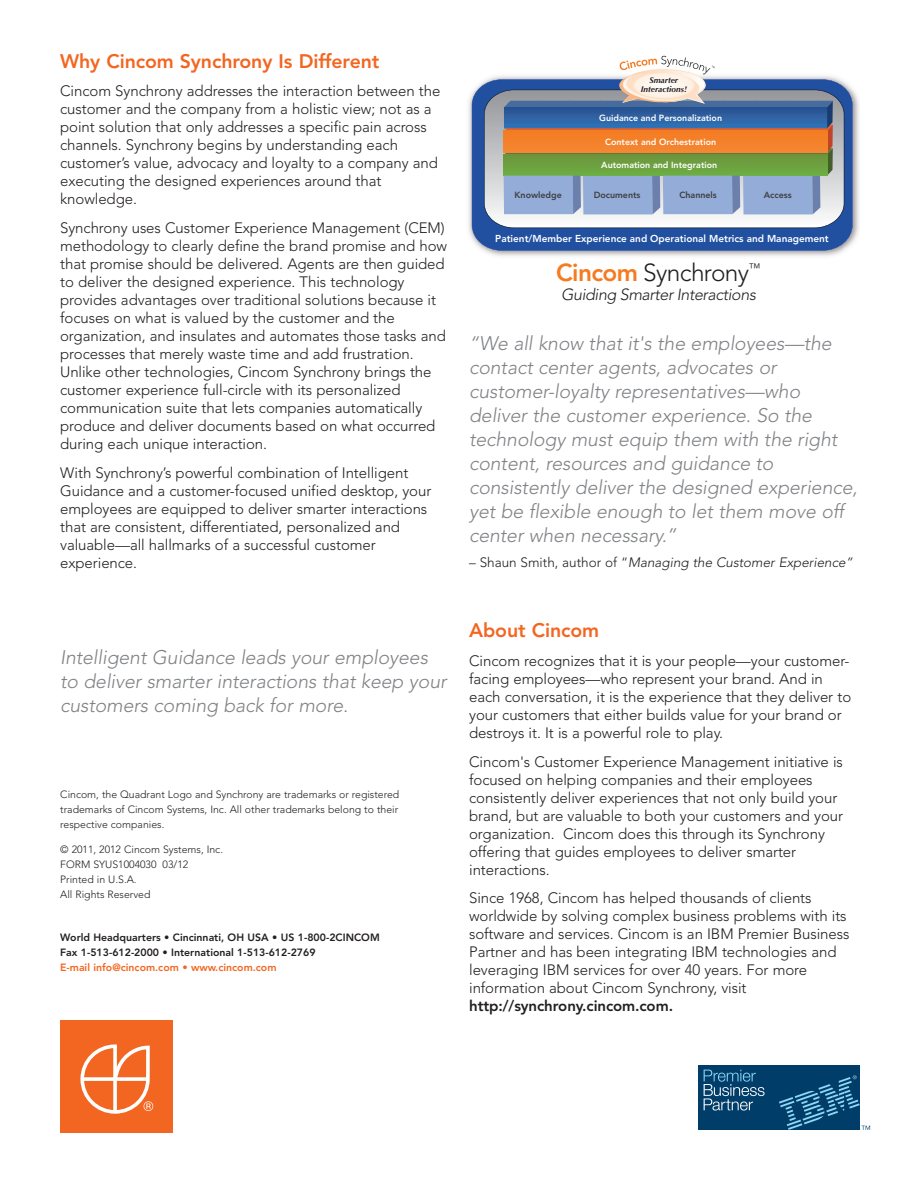
<style>
.page{position:relative;width:918px;height:1188px;background:#fff}
.page>*{position:absolute;margin:0;border:0;box-sizing:border-box;transform-origin:0 0}
.t1{font:300 24.45px "Avenir LT";letter-spacing:-.025em;color:#231f20}
.t2{font:italic 300 19.5px/24px "Avenir LT";letter-spacing:-.005em;color:#808285}
.t3{font:800 19.5px "Avenir LT";letter-spacing:-.005em;color:#f36621}
.t4{font:italic 300 16.05px "Avenir LT";letter-spacing:-.025em;color:#231f20}
.t5{font:300 15px/18px "Avenir LT";letter-spacing:-.005em;color:#231f20}
.t6{font:800 15px "Avenir LT";letter-spacing:-.005em;color:#231f20}
.t7{font:italic 300 13.5px "Avenir LT";color:#231f20}
.t8{font:300 10.5px/15px "Avenir LT";color:#231f20;text-align:justify}
.t9{font:800 10.5px/15px "Avenir LT";color:#231f20}
.t10{font:800 10.5px "Avenir LT";color:#f36621}
.t11{font:800 10.05px "Avenir LT";color:#fff}
.t12{font:800 8.85px "Avenir LT";color:#fff}
.t13{font:800 8.85px "Avenir LT";color:#3e3e3f}
.t14{font:italic 700 8.4px/9.4px "Optima";color:#231f20;text-align:center}
.s1{font-weight:800;color:#f47b21}
.s2{font-style:normal}
</style>
<div class="page">
<div style="left:60px;top:1020px;width:113px;height:112px;background:#f36621"></div>
<svg style="left:80px;top:1044px;width:73px;height:70px"></svg>
<svg style="left:82px;top:1077px;width:66px;height:4px"></svg>
<svg style="left:113px;top:1046px;width:4px;height:66px"></svg>
<img style="left:468px;top:94px;width:4px;height:144px">
<img style="left:853px;top:91px;width:6px;height:151px">
<svg style="left:472px;top:79px;width:381px;height:172px;fill:#2150a1"></svg>
<svg style="left:484px;top:90px;width:360px;height:138px"></svg>
<svg style="left:504px;top:56px;width:329px;height:158px"></svg>
<div style="left:698px;top:1065px;width:162px;height:65px;background:#003e69"></div>
<svg style="left:704px;top:1070px;width:61px;height:41px"></svg>
<svg style="left:779px;top:1075px;width:91px;height:55px"></svg>
<h2 class="t3" style="left:60px;top:53px;width:321px">Why Cincom Synchrony Is Different</h2>
<p class="t5" style="left:60px;top:83px;width:382px">Cincom Synchrony addresses the interaction between the customer and the company from a holistic view; not as a point solution that only addresses a specific pain across channels. Synchrony begins by understanding each customer’s value, advocacy and loyalty to a company and executing the designed experiences around that knowledge.</p>
<p class="t5" style="left:60px;top:220px;width:388px">Synchrony uses Customer Experience Management (CEM) methodology to clearly define the brand promise and how that promise should be delivered. Agents are then guided to deliver the designed experience. This technology provides advantages over traditional solutions because it focuses on what is valued by the customer and the organization, and insulates and automates those tasks and processes that merely waste time and add frustration.<br>Unlike other technologies, Cincom Synchrony brings the customer experience full-circle with its personalized communication suite that lets companies automatically produce and deliver documents based on what occurred during each unique interaction.</p>
<p class="t5" style="left:60px;top:465px;width:373px">With Synchrony’s powerful combination of Intelligent Guidance and a customer-focused unified desktop, your employees are equipped to deliver smarter interactions that are consistent, differentiated, personalized and valuable—all hallmarks of a successful customer experience.</p>
<h2 class="t2" style="left:60px;top:647px;width:388px">Intelligent Guidance leads your employees to deliver smarter interactions that keep your customers coming back for more.</h2>
<p class="t8" style="left:60px;top:787px;width:341px">Cincom, the Quadrant Logo and Synchrony are trademarks or registered trademarks of Cincom Systems, Inc. All other trademarks belong to their respective companies.</p>
<p class="t8" style="left:60px;top:843px;width:164px;text-align:left">© 2011, 2012 Cincom Systems, Inc.<br>FORM SYUS1004030 03/12<br>Printed in U.S.A.<br>All Rights Reserved</p>
<p class="t9" style="left:60px;top:931px;width:321px">World Headquarters • Cincinnati, OH USA • US 1-800-2CINCOM<br>Fax 1-513-612-2000 • International 1-513-612-2769</p>
<p class="t10" style="left:60px;top:964px;width:218px">E-mail info@cincom.com • www.cincom.com</p>
<p class="t14" style="left:641px;top:75px;width:47px">Smarter<br>Interactions!</p>
<p class="t12" style="left:599px;top:114px;width:125px">Guidance and Personalization</p>
<p class="t13" style="left:515px;top:191px;width:49px">Knowledge</p>
<p class="t12" style="left:605px;top:138px;width:113px">Context and Orchestration</p>
<p class="t12" style="left:601px;top:161px;width:118px">Automation and Integration</p>
<p class="t13" style="left:594px;top:191px;width:48px">Documents</p>
<p class="t13" style="left:679px;top:191px;width:39px">Channels</p>
<p class="t13" style="left:764px;top:191px;width:29px">Access</p>
<p class="t11" style="left:495px;top:234px;width:335px">Patient/Member Experience and Operational Metrics and Management</p>
<h1 class="t1" style="left:556px;top:262px;width:206px"><span class="s1">Cincom</span> Synchrony<sup>™</sup></h1>
<p class="t4" style="left:561px;top:288px;width:196px">Guiding Smarter Interactions</p>
<p class="t2" style="left:469px;top:332px;width:390px">“We all know that it's the employees—the contact center agents, advocates or customer-loyalty representatives—who deliver the customer experience. So the technology must equip them with the right content, resources and guidance to consistently deliver the designed experience, yet be flexible enough to let them move off center when necessary.”</p>
<p class="t7" style="left:469px;top:557px;width:385px"><span class="s2">– Shaun Smith, author of “</span>Managing the Customer Experience”</p>
<h2 class="t3" style="left:469px;top:622px;width:131px">About Cincom</h2>
<p class="t5" style="left:469px;top:653px;width:384px">Cincom recognizes that it is your people—your customer&shy;facing employees—who represent your brand. And in each conversation, it is the experience that they deliver to your customers that either builds value for your brand or destroys it. It is a powerful role to play.</p>
<p class="t5" style="left:469px;top:754px;width:375px">Cincom's Customer Experience Management initiative is focused on helping companies and their employees consistently deliver experiences that not only build your brand, but are valuable to both your customers and your organization. Cincom does this through its Synchrony offering that guides employees to deliver smarter interactions.</p>
<p class="t5" style="left:469px;top:890px;width:382px">Since 1968, Cincom has helped thousands of clients worldwide by solving complex business problems with its software and services. Cincom is an IBM Premier Business Partner and has been integrating IBM technologies and leveraging IBM services for over 40 years. For more information about Cincom Synchrony, visit</p>
<p class="t6" style="left:469px;top:1000px;width:205px">http://synchrony.cincom.com.</p>
</div>
